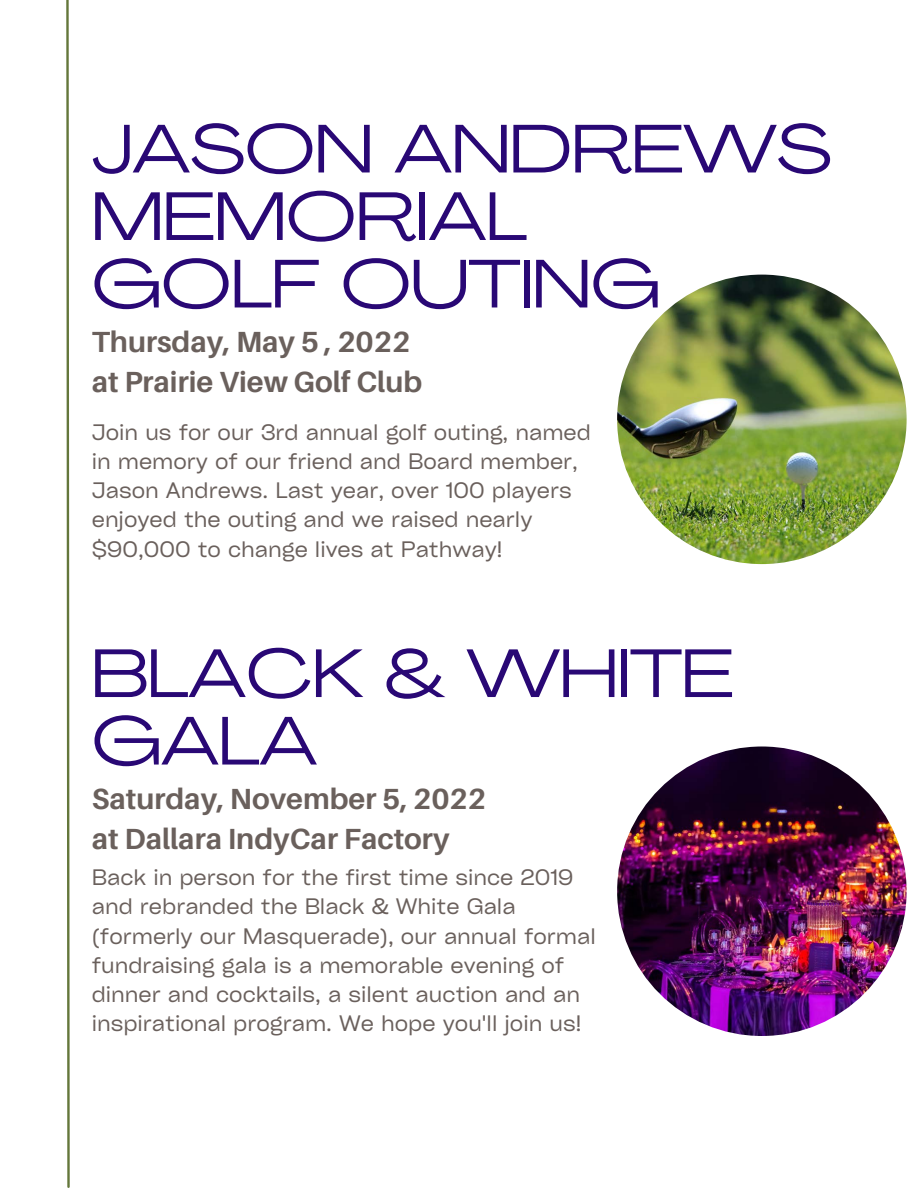
<style>
.page{position:relative;width:918px;height:1188px;background:#fff}
.page>*{position:absolute;margin:0;border:0;box-sizing:border-box;transform-origin:0 0}
.t1{font:67.65px/67.5px "Agrandir Grand";color:#290875}
.t2{font:700 29.1px "Aileron";color:#6a605c}
.t3{font:21.45px/29.2px "Cy Grotesk Key";color:#6a605c}
</style>
<div class="page">
<img style="left:617px;top:275px;width:290px;height:289px;border-radius:50%">
<svg style="left:66px;top:0;width:4px;height:1188px"></svg>
<img style="left:617px;top:747px;width:290px;height:289px;border-radius:50%">
<p class="t1" style="left:92px;top:122px;width:741px">JASON ANDREWS<br>MEMORIAL</p>
<p class="t1" style="left:92px;top:257px;width:570px">GOLF OUTING</p>
<p class="t2" style="left:92px;top:323px;width:320px">Thursday, May 5 , 2022</p>
<p class="t2" style="left:92px;top:364px;width:332px">at Prairie View Golf Club</p>
<p class="t3" style="left:92px;top:416px;width:501px">Join us for our 3rd annual golf outing, named in memory of our friend and Board member, Jason Andrews. Last year, over 100 players enjoyed the outing and we raised nearly $90,000 to change lives at Pathway!</p>
<p class="t1" style="left:92px;top:646px;width:643px">BLACK &amp; WHITE<br>GALA</p>
<p class="t2" style="left:92px;top:780px;width:396px">Saturday, November 5, 2022</p>
<p class="t2" style="left:92px;top:821px;width:359px">at Dallara IndyCar Factory</p>
<p class="t3" style="left:92px;top:862px;width:506px">Back in person for the first time since 2019 and rebranded the Black &amp; White Gala (formerly our Masquerade), our annual formal fundraising gala is a memorable evening of dinner and cocktails, a silent auction and an inspirational program. We hope you'll join us!</p>
</div>
